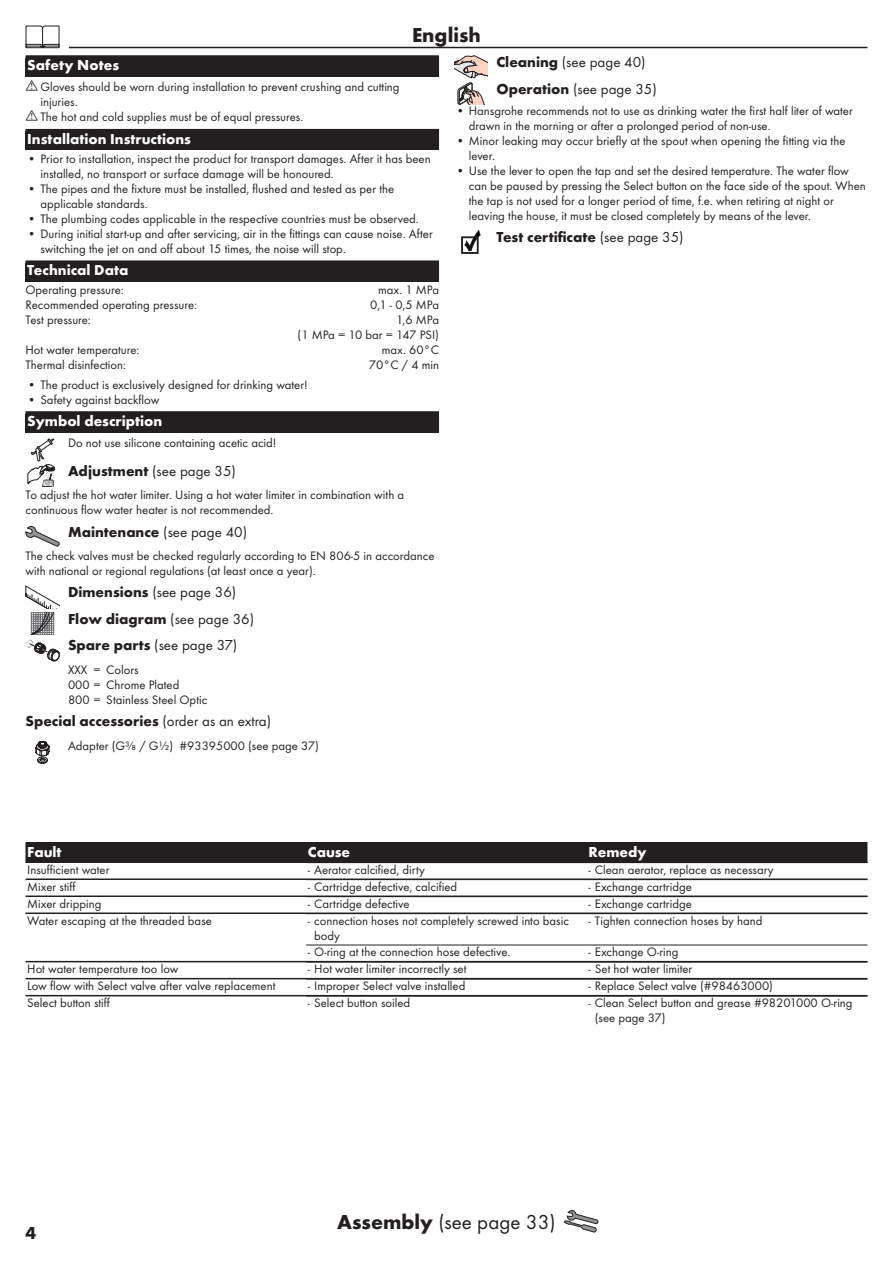
<style>
.page{position:relative;width:893px;height:1263px;background:#fff}
.page>*{position:absolute;margin:0;border:0;box-sizing:border-box;transform-origin:0 0}
.Montage_mit_Symbol_E{font:21px "Futura TOT Boo";color:#231f20}
.Sprache_Rahmenwechse{font:700 21px "Futura TOT";color:#231f20}
.t1{font:700 18px "Futura TOT";color:#231f20}
.Ueberschrift_Grafik{font:15px "Futura TOT Boo";color:#231f20}
.Ueberschrift_Grafik-2{font:700 15px "Futura TOT";color:#231f20}
.Ueberschrift_EN{font:700 15px "Futura TOT";color:#fff}
.Ueberschrift_nach_Gr{font:700 15px "Futura TOT";color:#231f20}
.Tabelle_Kopf_EN{font:700 15px "Futura TOT";color:#fff}
.Ueberschrift___EN{font:700 15px "Futura TOT";letter-spacing:.005em;color:#fff}
.Normaltext_nach_Graf{font:12.75px/15px "Futura TOT Boo";color:#231f20}
.Techn__Daten_EN{font:12.75px/15px "Futura TOT Boo";color:#231f20;text-align:right}
.Tabelle_Spalte_A4_EN{font:12.75px "Futura TOT Boo";color:#231f20}
.Normaltext_Grafik_EN{font:12.75px "Futura TOT Boo";color:#231f20}
.Farbe_EN{font:12.75px/15px "Futura TOT Boo";color:#231f20}
.s1{font-family:"Futura TOT";font-weight:700}
.s2{font-family:"Futura TOT Boo";font-weight:400}
</style>
<div class="page">
<hr style="left:26px;top:47px;width:841px;height:1px;background:#231f20">
<div style="left:17px;top:26px;width:51px;height:25px;background:#fff"></div>
<svg style="left:26px;top:26px;width:34px;height:22px"></svg>
<svg style="left:564px;top:1210px;width:34px;height:22px"></svg>
<div style="left:26px;top:55px;width:413px;height:21px;background:#231f20"></div>
<div style="left:26px;top:129px;width:413px;height:21px;background:#231f20"></div>
<div style="left:26px;top:263px;width:413px;height:19px;background:#231f20"></div>
<div style="left:26px;top:260px;width:413px;height:21px;background:#231f20"></div>
<div style="left:26px;top:411px;width:413px;height:21px;background:#231f20"></div>
<svg style="left:27px;top:439px;width:28px;height:48px"></svg>
<svg style="left:26px;top:526px;width:34px;height:20px"></svg>
<svg style="left:26px;top:586px;width:34px;height:75px"></svg>
<svg style="left:35px;top:741px;width:15px;height:23px"></svg>
<svg style="left:454px;top:56px;width:34px;height:49px"></svg>
<svg style="left:462px;top:231px;width:18px;height:22px"></svg>
<div style="left:26px;top:842px;width:841px;height:19px;background:#231f20"></div>
<hr style="left:26px;top:861px;width:841px;height:2px;background:#231f20">
<hr style="left:26px;top:878px;width:841px;height:2px;background:#231f20">
<hr style="left:26px;top:895px;width:841px;height:2px;background:#231f20">
<hr style="left:26px;top:912px;width:841px;height:2px;background:#231f20">
<hr style="left:306px;top:945px;width:281px;height:1px;background:#231f20">
<hr style="left:587px;top:945px;width:280px;height:1px;background:#231f20">
<hr style="left:26px;top:961px;width:841px;height:1px;background:#231f20">
<hr style="left:306px;top:962px;width:281px;height:1px;background:#231f20">
<hr style="left:587px;top:962px;width:280px;height:1px;background:#231f20">
<hr style="left:26px;top:978px;width:841px;height:1px;background:#231f20">
<hr style="left:306px;top:979px;width:281px;height:1px;background:#231f20">
<hr style="left:587px;top:979px;width:280px;height:1px;background:#231f20">
<hr style="left:26px;top:995px;width:841px;height:1px;background:#231f20">
<hr style="left:306px;top:996px;width:281px;height:1px;background:#231f20">
<hr style="left:587px;top:996px;width:280px;height:1px;background:#231f20">
<p class="Sprache_Rahmenwechse" style="left:412px;top:22px;width:70px">English</p>
<p class="Ueberschrift___EN" style="left:27px;top:56px;width:93px">Safety Notes</p>
<p class="Normaltext_nach_Graf" style="left:40px;top:79px;width:361px">Gloves should be worn during installation to prevent crushing and cutting injuries.</p>
<p class="Normaltext_nach_Graf" style="left:40px;top:109px;width:264px">The hot and cold supplies must be of equal pressures.</p>
<p class="Ueberschrift_EN" style="left:27px;top:129px;width:165px">Installation Instructions</p>
<p class="Normaltext_nach_Graf" style="left:40px;top:151px;width:392px;text-indent:-13px">• Prior to installation, inspect the product for transport damages. After it has been installed, no transport or surface damage will be honoured.</p>
<p class="Normaltext_nach_Graf" style="left:40px;top:181px;width:355px;text-indent:-13px">• The pipes and the fixture must be installed, flushed and tested as per the applicable standards.</p>
<p class="Normaltext_nach_Graf" style="left:28px;top:211px;width:393px">• The plumbing codes applicable in the respective countries must be observed.</p>
<p class="Normaltext_nach_Graf" style="left:40px;top:226px;width:394px;text-indent:-13px">• During initial start-up and after servicing, air in the fittings can cause noise. After switching the jet on and off about 15 times, the noise will stop.</p>
<p class="Ueberschrift_EN" style="left:27px;top:261px;width:103px">Technical Data</p>
<p class="Techn__Daten_EN" style="left:26px;top:282px;width:100px">Operating pressure:</p>
<p class="Techn__Daten_EN" style="left:378px;top:282px;width:62px">max. 1 MPa</p>
<p class="Techn__Daten_EN" style="left:26px;top:297px;width:173px">Recommended operating pressure:</p>
<p class="Techn__Daten_EN" style="left:370px;top:297px;width:70px">0,1 - 0,5 MPa</p>
<p class="Techn__Daten_EN" style="left:26px;top:312px;width:67px">Test pressure:</p>
<p class="Techn__Daten_EN" style="left:298px;top:312px;width:143px">1,6 MPa<br>(1 MPa = 10 bar = 147 PSI)</p>
<p class="Techn__Daten_EN" style="left:26px;top:342px;width:115px">Hot water temperature:</p>
<p class="Techn__Daten_EN" style="left:382px;top:342px;width:59px">max. 60°C</p>
<p class="Techn__Daten_EN" style="left:26px;top:357px;width:102px">Thermal disinfection:</p>
<p class="Techn__Daten_EN" style="left:369px;top:357px;width:72px">70°C / 4 min</p>
<p class="Normaltext_nach_Graf" style="left:28px;top:377px;width:282px">• The product is exclusively designed for drinking water!</p>
<p class="Normaltext_nach_Graf" style="left:28px;top:392px;width:133px">• Safety against backflow</p>
<p class="Ueberschrift_EN" style="left:27px;top:411px;width:136px">Symbol description</p>
<p class="Normaltext_Grafik_EN" style="left:68px;top:435px;width:210px">Do not use silicone containing acetic acid!</p>
<p class="Ueberschrift_Grafik" style="left:68px;top:462px;width:169px"><span class="s1">Adjustment</span> (see page 35)</p>
<p class="Normaltext_nach_Graf" style="left:26px;top:487px;width:380px">To adjust the hot water limiter. Using a hot water limiter in combination with a continuous flow water heater is not recommended.</p>
<p class="Ueberschrift_Grafik-2" style="left:68px;top:522px;width:181px">Maintenance <span class="s2">(see page 40)</span></p>
<p class="Normaltext_nach_Graf" style="left:26px;top:548px;width:410px">The check valves must be checked regularly according to EN 806-5 in accordance with national or regional regulations (at least once a year).</p>
<p class="Ueberschrift_Grafik" style="left:68px;top:583px;width:170px"><span class="s1">Dimensions</span> (see page 36)</p>
<p class="Ueberschrift_Grafik-2" style="left:68px;top:610px;width:188px">Flow diagram <span class="s2">(see page 36)</span></p>
<p class="Ueberschrift_Grafik" style="left:68px;top:636px;width:171px"><span class="s1">Spare parts</span> (see page 37)</p>
<p class="Farbe_EN" style="left:68px;top:662px;width:141px">XXX = Colors<br>000 = Chrome Plated<br>800 = Stainless Steel Optic</p>
<p class="Ueberschrift_nach_Gr" style="left:26px;top:712px;width:247px">Special accessories <span class="s2">(order as an extra)</span></p>
<p class="Normaltext_Grafik_EN" style="left:68px;top:738px;width:252px">Adapter (G⅜ / G½) #93395000 (see page 37)</p>
<p class="Ueberschrift_Grafik" style="left:496px;top:53px;width:151px"><span class="s1">Cleaning</span> (see page 40)</p>
<p class="Ueberschrift_Grafik" style="left:496px;top:80px;width:162px"><span class="s1">Operation</span> (see page 35)</p>
<p class="Normaltext_nach_Graf" style="left:469px;top:103px;width:386px;text-indent:-13px">• Hansgrohe recommends not to use as drinking water the first half liter of water drawn in the morning or after a prolonged period of non-use.</p>
<p class="Normaltext_nach_Graf" style="left:469px;top:133px;width:378px;text-indent:-13px">• Minor leaking may occur briefly at the spout when opening the fitting via the lever.</p>
<p class="Normaltext_nach_Graf" style="left:469px;top:163px;width:399px;text-indent:-13px">• Use the lever to open the tap and set the desired temperature. The water flow can be paused by pressing the Select button on the face side of the spout. When the tap is not used for a longer period of time, f.e. when retiring at night or leaving the house, it must be closed completely by means of the lever.</p>
<p class="Ueberschrift_Grafik-2" style="left:496px;top:228px;width:189px">Test certificate <span class="s2">(see page 35)</span></p>
<p class="Tabelle_Kopf_EN" style="left:27px;top:843px;width:36px">Fault</p>
<p class="Tabelle_Kopf_EN" style="left:308px;top:843px;width:44px">Cause</p>
<p class="Tabelle_Kopf_EN" style="left:588px;top:843px;width:59px">Remedy</p>
<p class="Tabelle_Spalte_A4_EN" style="left:27px;top:862px;width:84px">Insufficient water</p>
<p class="Normaltext_nach_Graf" style="left:308px;top:862px;width:119px">- Aerator calcified, dirty</p>
<p class="Normaltext_nach_Graf" style="left:588px;top:862px;width:187px">- Clean aerator, replace as necessary</p>
<p class="Tabelle_Spalte_A4_EN" style="left:27px;top:879px;width:50px">Mixer stiff</p>
<p class="Normaltext_nach_Graf" style="left:308px;top:879px;width:151px">- Cartridge defective, calcified</p>
<p class="Normaltext_nach_Graf" style="left:588px;top:879px;width:105px">- Exchange cartridge</p>
<p class="Tabelle_Spalte_A4_EN" style="left:27px;top:896px;width:76px">Mixer dripping</p>
<p class="Normaltext_nach_Graf" style="left:308px;top:896px;width:103px">- Cartridge defective</p>
<p class="Normaltext_nach_Graf" style="left:588px;top:896px;width:105px">- Exchange cartridge</p>
<p class="Tabelle_Spalte_A4_EN" style="left:27px;top:913px;width:186px">Water escaping at the threaded base</p>
<p class="Normaltext_nach_Graf" style="left:314px;top:913px;width:256px;text-indent:-6px">- connection hoses not completely screwed into basic body</p>
<p class="Normaltext_nach_Graf" style="left:588px;top:913px;width:175px">- Tighten connection hoses by hand</p>
<p class="Normaltext_nach_Graf" style="left:308px;top:944px;width:204px">- O-ring at the connection hose defective.</p>
<p class="Normaltext_nach_Graf" style="left:588px;top:944px;width:91px">- Exchange O-ring</p>
<p class="Tabelle_Spalte_A4_EN" style="left:27px;top:961px;width:153px">Hot water temperature too low</p>
<p class="Normaltext_nach_Graf" style="left:308px;top:961px;width:160px">- Hot water limiter incorrectly set</p>
<p class="Normaltext_nach_Graf" style="left:588px;top:961px;width:105px">- Set hot water limiter</p>
<p class="Tabelle_Spalte_A4_EN" style="left:27px;top:978px;width:250px">Low flow with Select valve after valve replacement</p>
<p class="Normaltext_nach_Graf" style="left:308px;top:978px;width:159px">- Improper Select valve installed</p>
<p class="Normaltext_nach_Graf" style="left:588px;top:978px;width:186px">- Replace Select valve (#98463000)</p>
<p class="Tabelle_Spalte_A4_EN" style="left:27px;top:995px;width:84px">Select button stiff</p>
<p class="Normaltext_nach_Graf" style="left:308px;top:995px;width:104px">- Select button soiled</p>
<p class="Normaltext_nach_Graf" style="left:595px;top:995px;width:259px;text-indent:-6px">- Clean Select button and grease #98201000 O-ring (see page 37)</p>
<h2 class="t1" style="left:26px;top:1222px;width:12px">4</h2>
<p class="Montage_mit_Symbol_E" style="left:337px;top:1209px;width:220px"><span class="s1">Assembly</span> (see page 33)</p>
</div>
